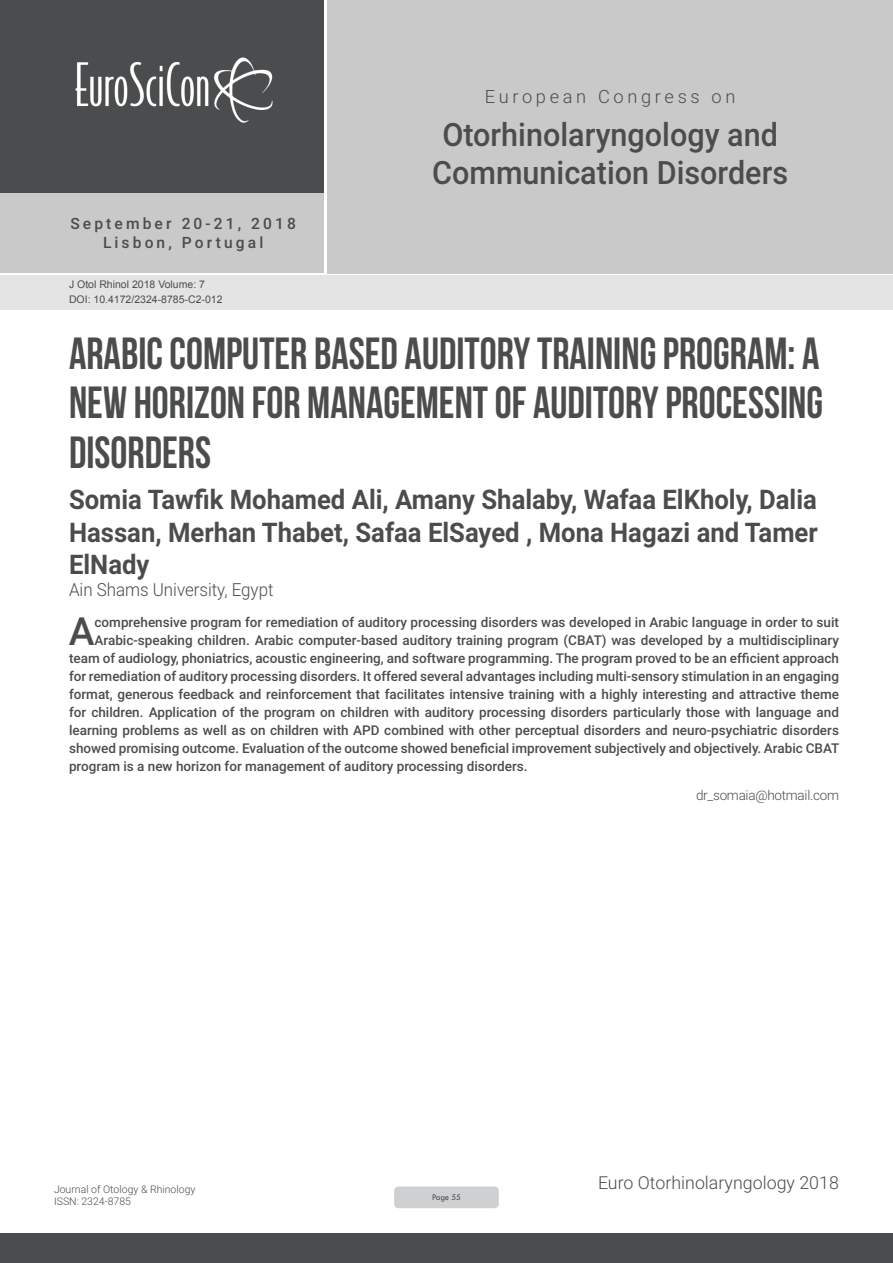
<style>
.page{position:relative;width:893px;height:1263px;background:#fff}
.page>*{position:absolute;margin:0;border:0;box-sizing:border-box;transform-origin:0 0}
.t1{font:45px/49.5px "Bebas Neue";color:#4b4c4d;text-align:justify;scale:.95 1}
.Abstract{font:500 38.85px "Roboto";color:#4b4c4d}
.t2{font:500 32.1px/38.5px "Roboto";color:#4b4c4d;text-align:center;scale:.95 1}
.t3{font:700 27px/32.4px "Roboto";color:#4b4c4d;text-align:justify;scale:.95 1}
.t4{font:300 18.3px "Roboto";letter-spacing:.2em;color:#4b4c4d}
.t5{font:300 18px "Roboto";color:#4b4c4d;scale:.94 1}
.t6{font:300 17.85px "Roboto";color:#4b4c4d}
.t7{font:500 15.6px/18.8px "Roboto";letter-spacing:.2em;color:#4b4c4d;text-align:center}
.Abstract-2{font:500 13.5px "Roboto";color:#4b4c4d}
.Abstract-3{font:300 13.5px "Roboto";letter-spacing:-.02em;color:#4b4c4d}
.t8{font:10.5px "Arial";color:#4b4c4d}
.t9{font:300 10.5px/12.6px "Roboto";color:#4b4c4d}
.t10{font:9px "Tw Cen";letter-spacing:-.02em;color:#4b4c4d;scale:.95 1}
</style>
<div class="page">
<div style="left:0;top:0;width:323px;height:193px;background:#4b4c4d"></div>
<div style="left:1px;top:193px;width:323px;height:80px;background:#c9c9c9"></div>
<div style="left:327px;top:0;width:566px;height:273px;background:#c9c9c9"></div>
<img style="left:75px;top:57px;width:198px;height:66px">
<div style="left:0;top:1233px;width:893px;height:30px;background:#4b4c4d"></div>
<div style="left:1px;top:275px;width:892px;height:35px;background:#e4e4e4"></div>
<div style="left:394px;top:1186px;width:105px;height:22px;background:#cfd0d2;border-radius:4px"></div>
<p class="t7" style="left:70px;top:214px;width:227px">September 20-21, 2018<br>Lisbon, Portugal</p>
<p class="t8" style="left:69px;top:278px;width:137px">J Otol Rhinol 2018 Volume: 7</p>
<p class="t8" style="left:69px;top:292px;width:155px">DOI: 10.4172/2324-8785-C2-012</p>
<h3 class="t4" style="left:485px;top:83px;width:252px">European Congress on</h3>
<h3 class="t2" style="left:432px;top:114px;width:376px">Otorhinolaryngology and<br>Communication Disorders</h3>
<p class="t1" style="left:69px;top:328px;width:795px">ARABIC COMPUTER BASED AUDITORY TRAINING PROGRAM: A NEW HORIZON FOR MANAGEMENT OF AUDITORY PROCESSING DISORDERS</p>
<p class="t3" style="left:69px;top:483px;width:790px">Somia Tawfik Mohamed Ali, Amany Shalaby, Wafaa ElKholy, Dalia Hassan, Merhan Thabet, Safaa ElSayed , Mona Hagazi and Tamer ElNady</p>
<p class="t5" style="left:69px;top:577px;width:219px">Ain Shams University, Egypt</p>
<p class="Abstract" style="left:69px;top:604px;width:27px">A</p>
<p class="Abstract-2" style="left:95px;top:613px;width:746px">comprehensive program for remediation of auditory processing disorders was developed in Arabic language in order to suit</p>
<p class="Abstract-2" style="left:95px;top:631px;width:746px">Arabic-speaking children. Arabic computer-based auditory training program (CBAT) was developed by a multidisciplinary</p>
<p class="Abstract-2" style="left:69px;top:649px;width:771px">team of audiology, phoniatrics, acoustic engineering, and software programming. The program proved to be an efficient approach</p>
<p class="Abstract-2" style="left:69px;top:667px;width:771px">for remediation of auditory processing disorders. It offered several advantages including multi-sensory stimulation in an engaging</p>
<p class="Abstract-2" style="left:69px;top:685px;width:771px">format, generous feedback and reinforcement that facilitates intensive training with a highly interesting and attractive theme</p>
<p class="Abstract-2" style="left:69px;top:703px;width:771px">for children. Application of the program on children with auditory processing disorders particularly those with language and</p>
<p class="Abstract-2" style="left:69px;top:721px;width:771px">learning problems as well as on children with APD combined with other perceptual disorders and neuro-psychiatric disorders</p>
<p class="Abstract-2" style="left:69px;top:739px;width:772px">showed promising outcome. Evaluation of the outcome showed beneficial improvement subjectively and objectively. Arabic CBAT</p>
<p class="Abstract-2" style="left:69px;top:757px;width:460px">program is a new horizon for management of auditory processing disorders.</p>
<p class="Abstract-3" style="left:696px;top:786px;width:144px">dr_somaia@hotmail.com</p>
<p class="t9" style="left:54px;top:1182px;width:143px">Journal of Otology &amp; Rhinology<br>ISSN: 2324-8785</p>
<p class="t10" style="left:432px;top:1192px;width:32px">Page 55</p>
<h3 class="t6" style="left:598px;top:1170px;width:242px">Euro Otorhinolaryngology 2018</h3>
</div>
